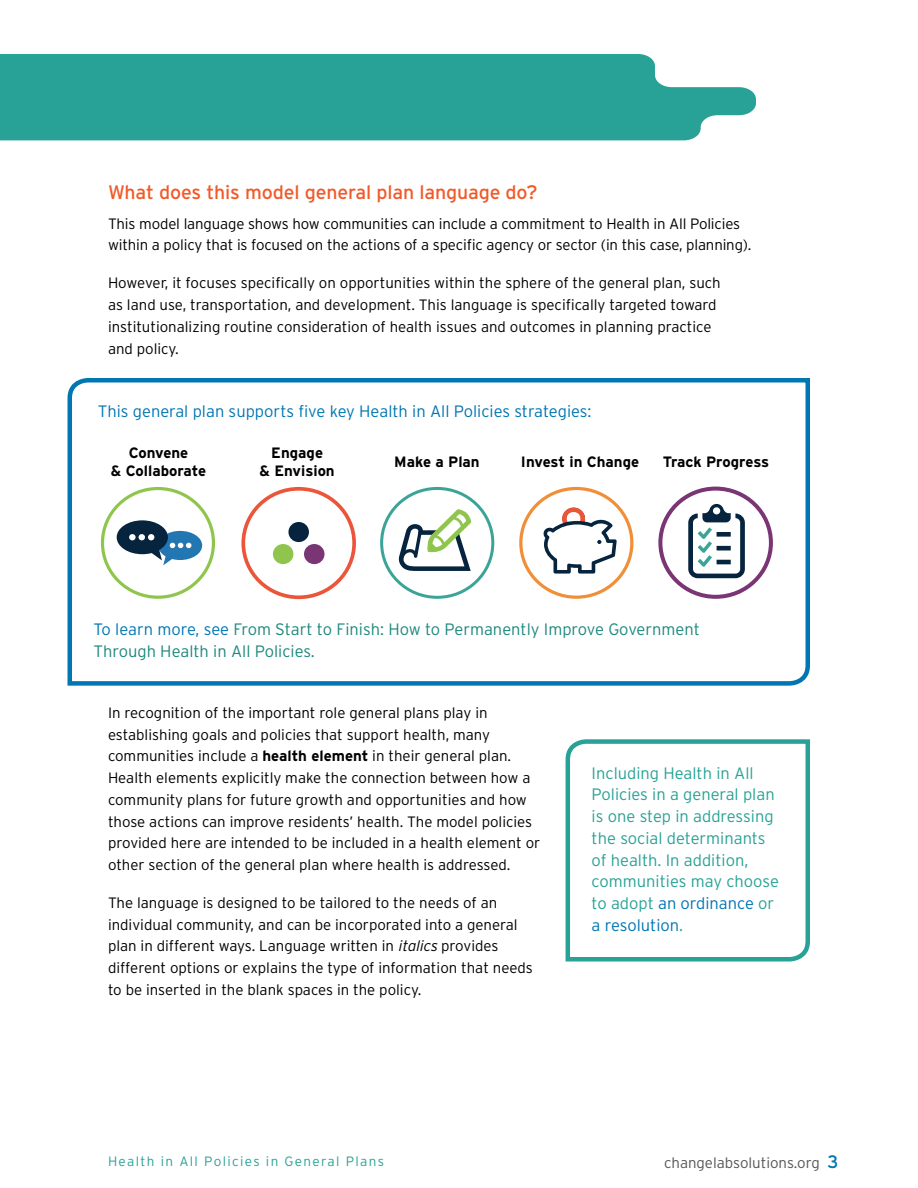
<style>
.page{position:relative;width:918px;height:1188px;background:#fff}
.page>*{position:absolute;margin:0;border:0;box-sizing:border-box;transform-origin:0 0}
.t1{font:19.5px "Interstate";letter-spacing:-.005em;color:#f15a29}
.t2{font:300 16.5px/21.8px "Interstate";color:#28a296}
.t3{font:300 16.5px/21.8px "Interstate";color:#1e887e}
.t4{font:300 16.5px "Interstate";color:#0076b2}
.t5{font:300 15px/21.8px "Interstate";color:#000}
.t6{font:700 15px/18px "Interstate";color:#000;text-align:center}
.t7{font:300 15px "Interstate";color:#575657}
.t8{font:300 13.5px "Interstate";letter-spacing:.1em;color:#28a296}
.s1{color:#0076b2}
.s2{font-weight:700}
.s3{font-style:italic}
.s4{font-weight:400;font-size:18px;color:#0076b2}
</style>
<div class="page">
<svg style="left:0;top:54px;width:756px;height:86px;background:#37a89d"></svg>
<svg style="left:67px;top:378px;width:743px;height:308px"></svg>
<div style="left:101px;top:487px;width:114px;height:112px;background:#fff;border-radius:50%"></div>
<div style="left:101px;top:487px;width:114px;height:112px;border:3px solid #8fc54c;border-radius:50%"></div>
<svg style="left:117px;top:520px;width:85px;height:45px"></svg>
<div style="left:243px;top:489px;width:111px;height:108px;background:#fff;border-radius:50%"></div>
<div style="left:241px;top:487px;width:115px;height:112px;border:4px solid #eb553a;border-radius:50%"></div>
<div style="left:273px;top:544px;width:20px;height:20px;background:#8fc54c;border-radius:50%"></div>
<div style="left:288px;top:522px;width:21px;height:20px;background:#06243e;border-radius:50%"></div>
<div style="left:304px;top:544px;width:21px;height:20px;background:#7a3574;border-radius:50%"></div>
<div style="left:382px;top:488px;width:111px;height:109px;background:#fff;border-radius:50%"></div>
<div style="left:380px;top:487px;width:114px;height:112px;border:3px solid #3aa497;border-radius:50%"></div>
<svg style="left:399px;top:509px;width:72px;height:62px"></svg>
<div style="left:521px;top:489px;width:111px;height:108px;background:#fff;border-radius:50%"></div>
<div style="left:519px;top:487px;width:114px;height:112px;border:3px solid #f18f38;border-radius:50%"></div>
<svg style="left:543px;top:507px;width:74px;height:67px"></svg>
<div style="left:660px;top:489px;width:111px;height:108px;background:#fff;border-radius:50%"></div>
<div style="left:658px;top:487px;width:115px;height:112px;border:4px solid #7a3574;border-radius:50%"></div>
<svg style="left:688px;top:504px;width:57px;height:74px"></svg>
<svg style="left:565px;top:739px;width:245px;height:223px"></svg>
<h1 class="t1" style="left:108px;top:182px;width:431px">What does this model general plan language do?</h1>
<p class="t5" style="left:108px;top:212px;width:645px">This model language shows how communities can include a commitment to Health in All Policies within a policy that is focused on the actions of a specific agency or sector (in this case, planning).</p>
<p class="t5" style="left:108px;top:272px;width:614px">However, it focuses specifically on opportunities within the sphere of the general plan, such as land use, transportation, and development. This language is specifically targeted toward institutionalizing routine consideration of health issues and outcomes in planning practice and policy.</p>
<p class="t4" style="left:98px;top:402px;width:495px">This general plan supports five key Health in All Policies strategies:</p>
<p class="t6" style="left:111px;top:444px;width:97px">Convene<br>&amp; Collaborate</p>
<p class="t6" style="left:260px;top:444px;width:77px">Engage<br>&amp; Envision</p>
<p class="t6" style="left:394px;top:453px;width:87px">Make a Plan</p>
<p class="t6" style="left:521px;top:453px;width:120px">Invest in Change</p>
<p class="t6" style="left:663px;top:453px;width:108px">Track Progress</p>
<p class="t3" style="left:94px;top:618px;width:608px"><span class="s1">To learn more, see</span> From Start to Finish: How to Permanently Improve Government<br>Through Health in All Policies.</p>
<p class="t5" style="left:108px;top:702px;width:434px">In recognition of the important role general plans play in establishing goals and policies that support health, many communities include a <span class="s2">health element</span> in their general plan.<br>Health elements explicitly make the connection between how a community plans for future growth and opportunities and how those actions can improve residents’ health. The model policies provided here are intended to be included in a health element or other section of the general plan where health is addressed.</p>
<p class="t5" style="left:108px;top:892px;width:426px">The language is designed to be tailored to the needs of an individual community, and can be incorporated into a general plan in different ways. Language written in <span class="s3">italics</span> provides different options or explains the type of information that needs to be inserted in the blank spaces in the policy.</p>
<p class="t2" style="left:592px;top:762px;width:189px">Including Health in All<br>Policies in a general plan is one step in addressing the social determinants of health. In addition, communities may choose to adopt <span class="s1">an ordinance</span> or <span class="s1">a resolution</span>.</p>
<p class="t8" style="left:108px;top:1154px;width:278px">Health in All Policies in General Plans</p>
<p class="t7" style="left:664px;top:1154px;width:176px">changelabsolutions.org <span class="s4">3</span></p>
</div>
